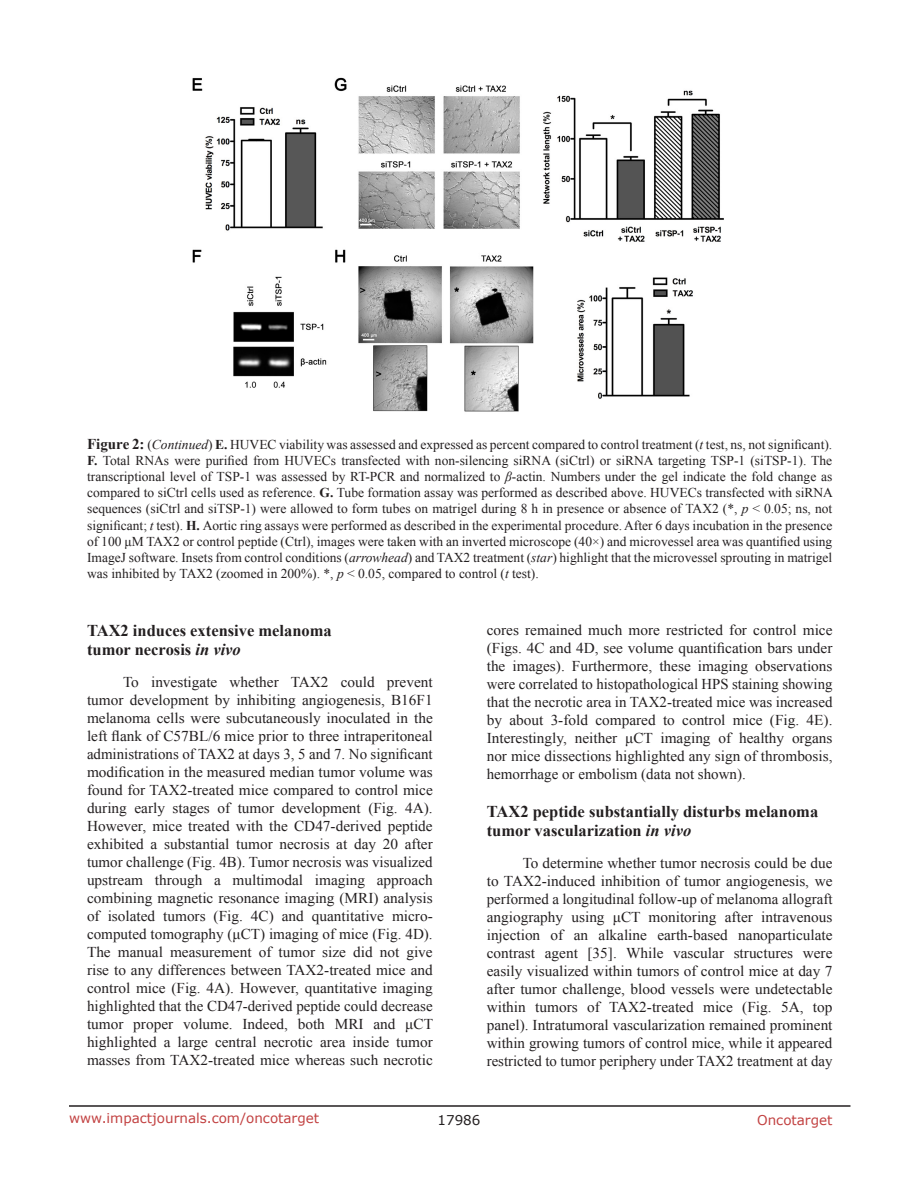
<style>
.page{position:relative;width:918px;height:1188px;background:#fff}
.page>*{position:absolute;margin:0;border:0;box-sizing:border-box;transform-origin:0 0}
.SubHeading{font:700 16.5px/19.8px "Times New Roman";color:#231f20}
.BodyText{font:15px/18px "Times New Roman";color:#231f20;text-align:justify}
.FigureText{font:13.5px/16.2px "Times New Roman";color:#231f20;text-align:justify}
.t1{font:13.5px "Verdana";color:#c24141}
.t2{font:13.5px "Verdana";color:#231f20}
.s1{font-weight:700;font-size:15px}
.s2{font-style:italic}
.s3{font-weight:700}
</style>
<div class="page">
<hr style="left:69px;top:1105px;width:781px;height:2px;background:#231f20">
<img style="left:192px;top:77px;width:532px;height:335px">
<div style="left:568px;top:70px;width:187px;height:16px;background:#fff"></div>
<p class="FigureText" style="left:87px;top:436px;width:747px"><span class="s1">Figure 2:</span> (<span class="s2">Continued</span>) <span class="s3">E.</span> HUVEC viability was assessed and expressed as percent compared to control treatment (<span class="s2">t</span> test, ns, not significant).<br><span class="s3">F.</span> Total RNAs were purified from HUVECs transfected with non-silencing siRNA (siCtrl) or siRNA targeting TSP-1 (siTSP-1). The transcriptional level of TSP-1 was assessed by RT-PCR and normalized to <span class="s2">β</span>-actin. Numbers under the gel indicate the fold change as compared to siCtrl cells used as reference. <span class="s3">G.</span> Tube formation assay was performed as described above. HUVECs transfected with siRNA sequences (siCtrl and siTSP-1) were allowed to form tubes on matrigel during 8 h in presence or absence of TAX2 (*, <span class="s2">p</span> &lt; 0.05; ns, not significant; <span class="s2">t</span> test). <span class="s3">H.</span> Aortic ring assays were performed as described in the experimental procedure. After 6 days incubation in the presence of 100 μM TAX2 or control peptide (Ctrl), images were taken with an inverted microscope (40×) and microvessel area was quantified using ImageJ software. Insets from control conditions (<span class="s2">arrowhead</span>) and TAX2 treatment (<span class="s2">star</span>) highlight that the microvessel sprouting in matrigel was inhibited by TAX2 (zoomed in 200%). *, <span class="s2">p</span> &lt; 0.05, compared to control (<span class="s2">t</span> test).</p>
<p class="SubHeading" style="left:87px;top:620px;width:246px">TAX2 induces extensive melanoma tumor necrosis <span class="s2">in vivo</span></p>
<p class="BodyText" style="left:87px;top:673px;width:348px;text-indent:36px">To investigate whether TAX2 could prevent tumor development by inhibiting angiogenesis, B16F1 melanoma cells were subcutaneously inoculated in the left flank of C57BL/6 mice prior to three intraperitoneal administrations of TAX2 at days 3, 5 and 7. No significant modification in the measured median tumor volume was found for TAX2-treated mice compared to control mice during early stages of tumor development (Fig. 4A).<br>However, mice treated with the CD47-derived peptide exhibited a substantial tumor necrosis at day 20 after tumor challenge (Fig. 4B). Tumor necrosis was visualized upstream through a multimodal imaging approach combining magnetic resonance imaging (MRI) analysis of isolated tumors (Fig. 4C) and quantitative micro&shy;computed tomography (μCT) imaging of mice (Fig. 4D).<br>The manual measurement of tumor size did not give rise to any differences between TAX2-treated mice and control mice (Fig. 4A). However, quantitative imaging highlighted that the CD47-derived peptide could decrease tumor proper volume. Indeed, both MRI and μCT highlighted a large central necrotic area inside tumor masses from TAX2-treated mice whereas such necrotic</p>
<p class="BodyText" style="left:487px;top:621px;width:347px">cores remained much more restricted for control mice (Figs. 4C and 4D, see volume quantification bars under the images). Furthermore, these imaging observations were correlated to histopathological HPS staining showing that the necrotic area in TAX2-treated mice was increased by about 3-fold compared to control mice (Fig. 4E).<br>Interestingly, neither μCT imaging of healthy organs nor mice dissections highlighted any sign of thrombosis, hemorrhage or embolism (data not shown).</p>
<p class="SubHeading" style="left:487px;top:801px;width:333px">TAX2 peptide substantially disturbs melanoma tumor vascularization <span class="s2">in vivo</span></p>
<p class="BodyText" style="left:487px;top:854px;width:347px;text-indent:36px">To determine whether tumor necrosis could be due to TAX2-induced inhibition of tumor angiogenesis, we performed a longitudinal follow-up of melanoma allograft angiography using μCT monitoring after intravenous injection of an alkaline earth-based nanoparticulate contrast agent [35]. While vascular structures were easily visualized within tumors of control mice at day 7 after tumor challenge, blood vessels were undetectable within tumors of TAX2-treated mice (Fig. 5A, top panel). Intratumoral vascularization remained prominent within growing tumors of control mice, while it appeared restricted to tumor periphery under TAX2 treatment at day</p>
<p class="t1" style="left:69px;top:1109px;width:252px">www.impactjournals.com/oncotarget</p>
<p class="t2" style="left:438px;top:1111px;width:44px">17986</p>
<p class="t1" style="left:757px;top:1111px;width:77px">Oncotarget</p>
</div>
